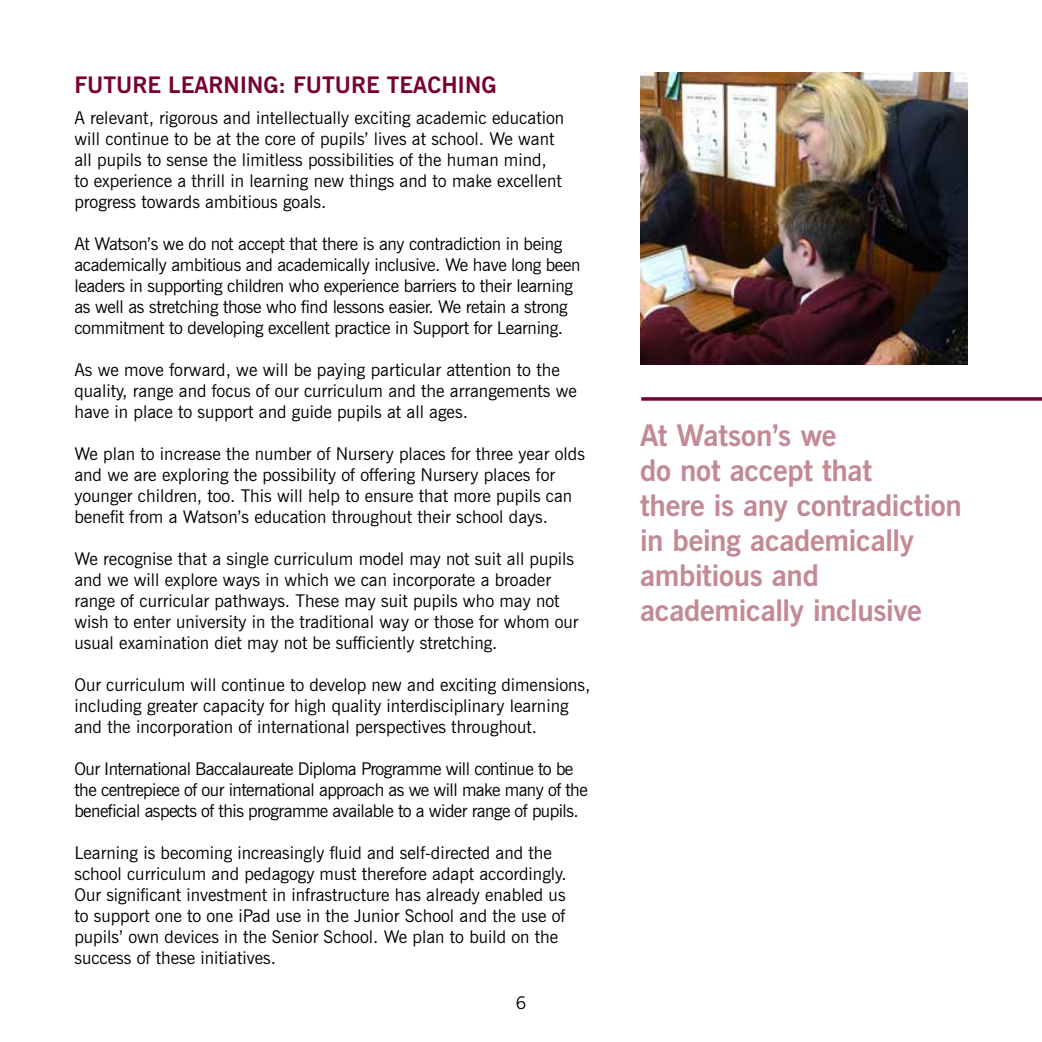
<style>
.page{position:relative;width:1042px;height:1042px;background:#fff}
.page>*{position:absolute;margin:0;border:0;box-sizing:border-box;transform-origin:0 0}
.t1{font:700 29.75px/35px "News Gothic BT";letter-spacing:-.01em;color:#c38995}
.t2{font:700 22.75px "News Gothic BT";color:#780032}
.t3{font:17.5px/21px "News Gothic BT";color:#000}
.t4{font:17.5px/21px "News Gothic BT";letter-spacing:-.02em;color:#000}
.t5{font:17.5px/21px "News Gothic BT";letter-spacing:-.03em;color:#000}
</style>
<div class="page">
<img style="left:640px;top:73px;width:327px;height:292px">
<svg style="left:641px;top:397px;width:401px;height:4px;background:#881f4b"></svg>
<h2 class="t2" style="left:74px;top:71px;width:424px">FUTURE LEARNING: FUTURE TEACHING</h2>
<p class="t3" style="left:74px;top:107px;width:491px">A relevant, rigorous and intellectually exciting academic education will continue to be at the core of pupils’ lives at school. We want all pupils to sense the limitless possibilities of the human mind, to experience a thrill in learning new things and to make excellent progress towards ambitious goals.</p>
<p class="t4" style="left:74px;top:233px;width:507px">At Watson’s we do not accept that there is any contradiction in being academically ambitious and academically inclusive. We have long been leaders in supporting children who experience barriers to their learning as well as stretching those who find lessons easier. We retain a strong commitment to developing excellent practice in Support for Learning.</p>
<p class="t3" style="left:74px;top:359px;width:504px">As we move forward, we will be paying particular attention to the quality, range and focus of our curriculum and the arrangements we have in place to support and guide pupils at all ages.</p>
<p class="t3" style="left:74px;top:443px;width:512px">We plan to increase the number of Nursery places for three year olds and we are exploring the possibility of offering Nursery places for younger children, too. This will help to ensure that more pupils can benefit from a Watson’s education throughout their school days.</p>
<p class="t3" style="left:74px;top:548px;width:506px">We recognise that a single curriculum model may not suit all pupils and we will explore ways in which we can incorporate a broader range of curricular pathways. These may suit pupils who may not wish to enter university in the traditional way or those for whom our usual examination diet may not be sufficiently stretching.</p>
<p class="t3" style="left:74px;top:674px;width:517px">Our curriculum will continue to develop new and exciting dimensions, including greater capacity for high quality interdisciplinary learning and the incorporation of international perspectives throughout.</p>
<p class="t5" style="left:74px;top:758px;width:515px">Our International Baccalaureate Diploma Programme will continue to be the centrepiece of our international approach as we will make many of the beneficial aspects of this programme available to a wider range of pupils.</p>
<p class="t3" style="left:74px;top:842px;width:494px">Learning is becoming increasingly fluid and self-directed and the school curriculum and pedagogy must therefore adapt accordingly.<br>Our significant investment in infrastructure has already enabled us to support one to one iPad use in the Junior School and the use of pupils’ own devices in the Senior School. We plan to build on the success of these initiatives.</p>
<p class="t3" style="left:516px;top:992px;width:12px">6</p>
<h1 class="t1" style="left:640px;top:417px;width:323px">At Watson’s we<br>do not accept that<br>there is any contradiction in being academically ambitious and academically inclusive</h1>
</div>
